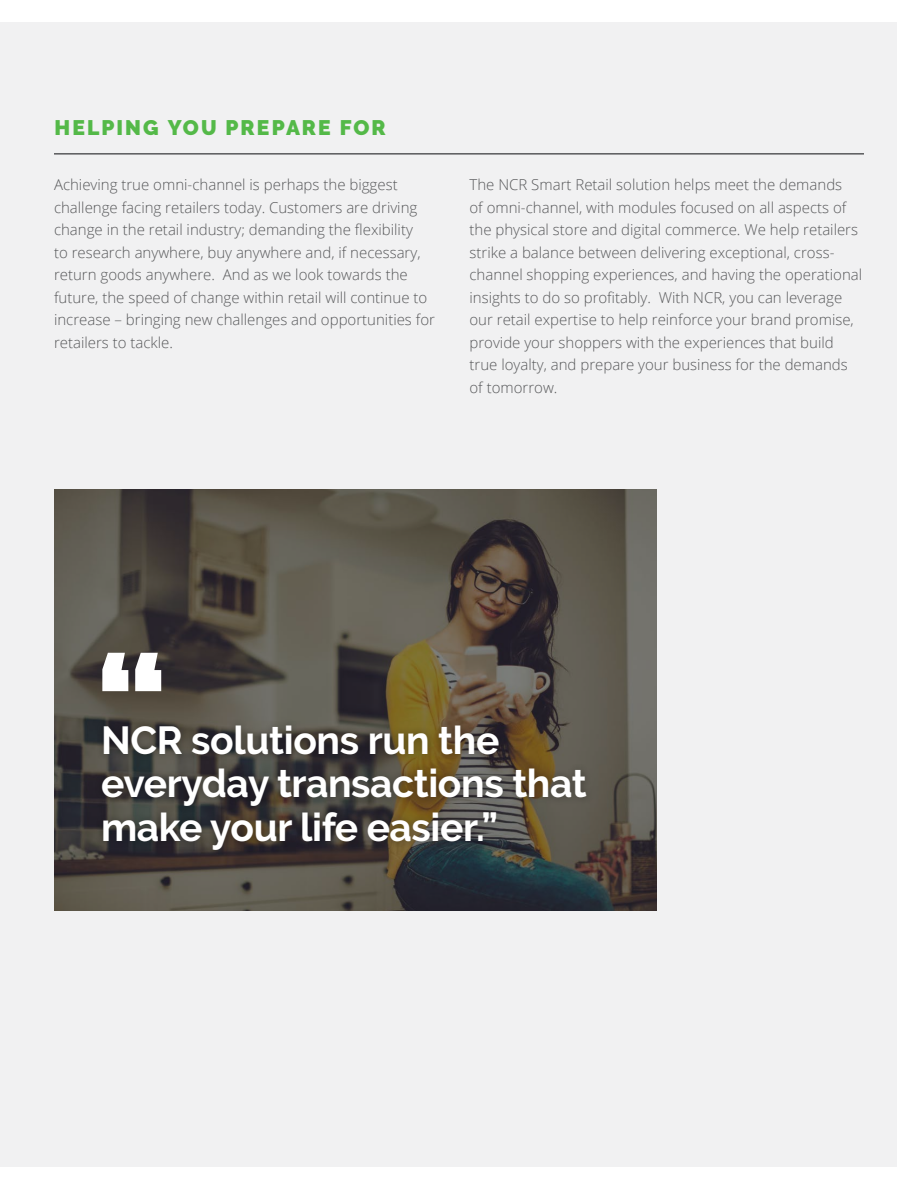
<style>
.page{position:relative;width:918px;height:1188px;background:#fff}
.page>*{position:absolute;margin:0;border:0;box-sizing:border-box;transform-origin:0 0}
.t1{font:900 132px "Raleway";color:#fff}
.t2{font:700 39px/43.5px "Raleway";letter-spacing:-.01em;color:#fff}
.t3{font:900 21px "Raleway";letter-spacing:.1em;color:#54b948}
.t4{font:300 15px/22.5px "Open Sans";color:#58595b}
</style>
<div class="page">
<div style="left:0;top:22px;width:896px;height:1144px;background:#f1f1f2"></div>
<hr style="left:54px;top:153px;width:810px;height:2px;background:#58595b">
<svg style="left:54px;top:489px;width:603px;height:421px;background:#544f46"></svg>
<div style="left:94px;top:718px;width:500px;height:140px;background:#000;opacity:.33"></div>
<h3 class="t3" style="left:54px;top:116px;width:333px">HELPING YOU PREPARE FOR</h3>
<p class="t4" style="left:54px;top:173px;width:382px">Achieving true omni-channel is perhaps the biggest challenge facing retailers today. Customers are driving change in the retail industry; demanding the flexibility<br>to research anywhere, buy anywhere and, if necessary, return goods anywhere. And as we look towards the future, the speed of change within retail will continue to increase – bringing new challenges and opportunities for retailers to tackle.</p>
<p class="t4" style="left:470px;top:173px;width:394px">The NCR Smart Retail solution helps meet the demands<br>of omni-channel, with modules focused on all aspects of the physical store and digital commerce. We help retailers strike a balance between delivering exceptional, cross&shy;channel shopping experiences, and having the operational insights to do so profitably. With NCR, you can leverage our retail expertise to help reinforce your brand promise, provide your shoppers with the experiences that build true loyalty, and prepare your business for the demands of tomorrow.</p>
<h1 class="t1" style="left:96px;top:626px;width:73px">“</h1>
<h2 class="t2" style="left:101px;top:718px;width:487px">NCR solutions run the everyday transactions that make your life easier.”</h2>
</div>
